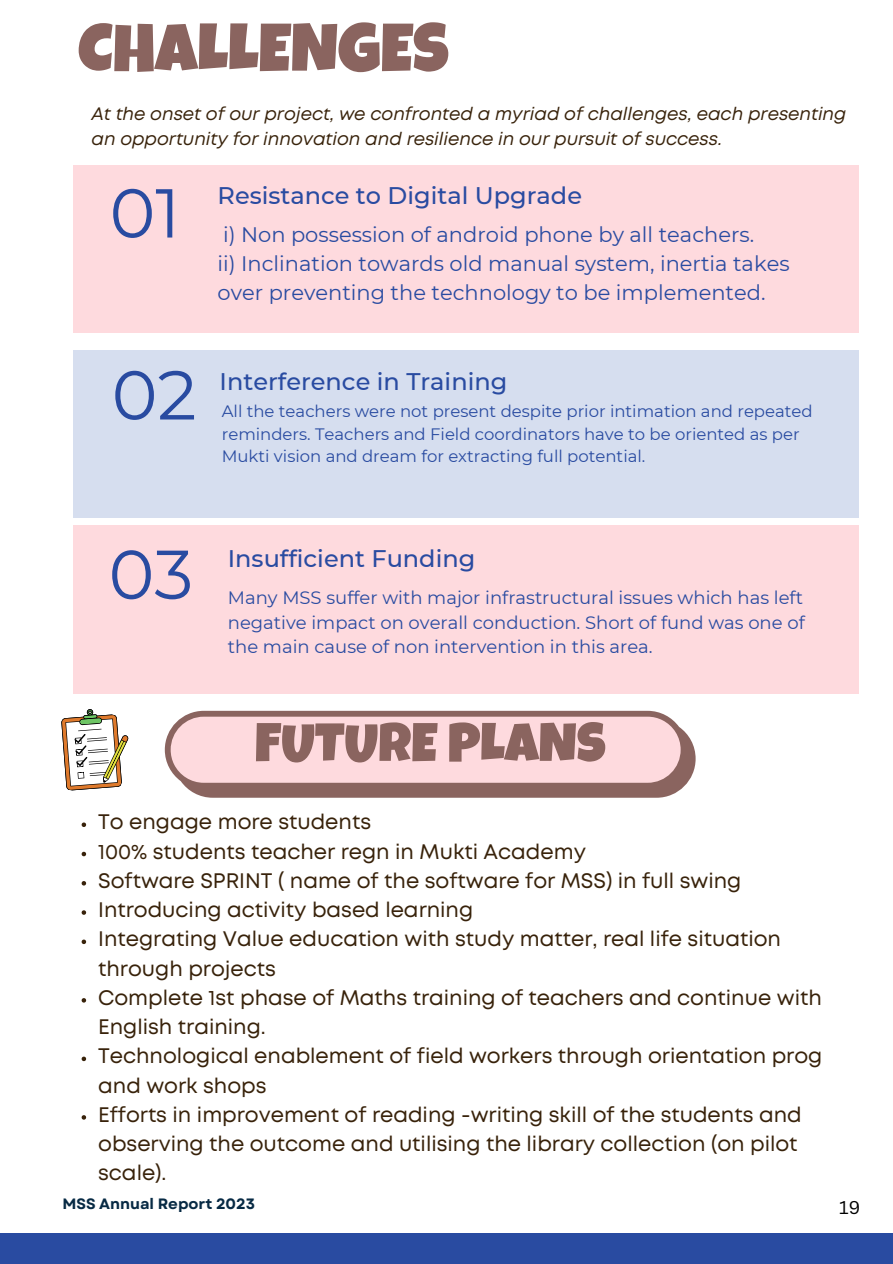
<style>
.page{position:relative;width:893px;height:1264px;background:#fff}
.page>*{position:absolute;margin:0;border:0;box-sizing:border-box;transform-origin:0 0}
.t1{font:69px "Montserrat";color:#294ba1}
.t2{font:67.5px "Luckiest Guy";color:#8a645f}
.t3{font:54.3px "Luckiest Guy";color:#8a645f}
.t4{font:500 24px "Montserrat";color:#294ba1}
.t5{font:21px/29.2px "Mont";color:#38220a}
.t6{font:21px/29.2px "Montserrat";color:#294ba1}
.t7{font:18px/24.8px "Montserrat";color:#294ba1;text-align:justify}
.t8{font:italic 18px/24.8px "Mont";color:#38220a}
.t9{font:18px "Canva Sans";color:#000}
.t10{font:16.5px/22.5px "Montserrat";color:#294ba1}
.t11{font:700 15px "Garet";color:#072a44}
</style>
<div class="page">
<div style="left:73px;top:166px;width:785px;height:167px;background:#fedade"></div>
<div style="left:73px;top:350px;width:785px;height:167px;background:#d6deef"></div>
<div style="left:73px;top:525px;width:785px;height:168px;background:#fedade"></div>
<div style="left:0;top:1233px;width:892px;height:30px;background:#294ba1"></div>
<svg style="left:165px;top:710px;width:530px;height:87px;background:#e0bdbf"></svg>
<svg style="left:192px;top:737px;width:24px;height:24px"></svg>
<svg style="left:228px;top:737px;width:24px;height:24px"></svg>
<svg style="left:264px;top:737px;width:24px;height:24px"></svg>
<svg style="left:61px;top:709px;width:68px;height:82px"></svg>
<svg style="left:82px;top:822px;width:4px;height:5px"></svg>
<svg style="left:82px;top:851px;width:4px;height:5px"></svg>
<svg style="left:82px;top:881px;width:4px;height:4px"></svg>
<svg style="left:82px;top:910px;width:4px;height:4px"></svg>
<svg style="left:82px;top:939px;width:4px;height:5px"></svg>
<svg style="left:82px;top:998px;width:4px;height:4px"></svg>
<svg style="left:82px;top:1056px;width:4px;height:5px"></svg>
<svg style="left:82px;top:1115px;width:4px;height:4px"></svg>
<p class="t2" style="left:78px;top:24px;width:372px">CHALLENGES</p>
<h3 class="t8" style="left:91px;top:103px;width:756px">At the onset of our project, we confronted a myriad of challenges, each presenting an opportunity for innovation and resilience in our pursuit of success.</h3>
<h5 class="t1" style="left:110px;top:171px;width:72px">01</h5>
<h1 class="t4" style="left:217px;top:180px;width:366px">Resistance to Digital Upgrade</h1>
<p class="t6" style="left:217px;top:219px;width:573px">i) Non possession of android phone by all teachers.<br>ii) Inclination towards old manual system, inertia takes over preventing the technology to be implemented.</p>
<p class="t1" style="left:112px;top:353px;width:86px">02</p>
<h4 class="t4" style="left:220px;top:366px;width:289px">Interference in Training</h4>
<h3 class="t10" style="left:222px;top:400px;width:592px">All the teachers were not present despite prior intimation and repeated reminders. Teachers and Field coordinators have to be oriented as per<br>Mukti vision and dream for extracting full potential.</h3>
<p class="t1" style="left:109px;top:532px;width:86px">03</p>
<h5 class="t4" style="left:228px;top:544px;width:249px">Insufficient Funding</h5>
<h3 class="t7" style="left:228px;top:585px;width:578px">Many MSS suffer with major infrastructural issues which has left negative impact on overall conduction. Short of fund was one of the main cause of non intervention in this area.</h3>
<h5 class="t3" style="left:255px;top:723px;width:352px">FUTURE PLANS</h5>
<p class="t5" style="left:98px;top:808px;width:274px">To engage more students</p>
<p class="t5" style="left:98px;top:838px;width:489px">100% students teacher regn in Mukti Academy</p>
<h2 class="t5" style="left:98px;top:867px;width:644px">Software SPRINT ( name of the software for MSS) in full swing</h2>
<p class="t5" style="left:98px;top:896px;width:376px">Introducing activity based learning</p>
<p class="t5" style="left:98px;top:925px;width:684px">Integrating Value education with study matter, real life situation through projects</p>
<p class="t5" style="left:98px;top:984px;width:725px">Complete 1st phase of Maths training of teachers and continue with<br>English training.</p>
<p class="t5" style="left:98px;top:1042px;width:725px">Technological enablement of field workers through orientation prog and work shops</p>
<p class="t5" style="left:98px;top:1101px;width:705px">Efforts in improvement of reading -writing skill of the students and observing the outcome and utilising the library collection (on pilot scale).</p>
<p class="t11" style="left:62px;top:1192px;width:194px">MSS Annual Report 2023</p>
<p class="t9" style="left:839px;top:1194px;width:23px">19</p>
</div>
